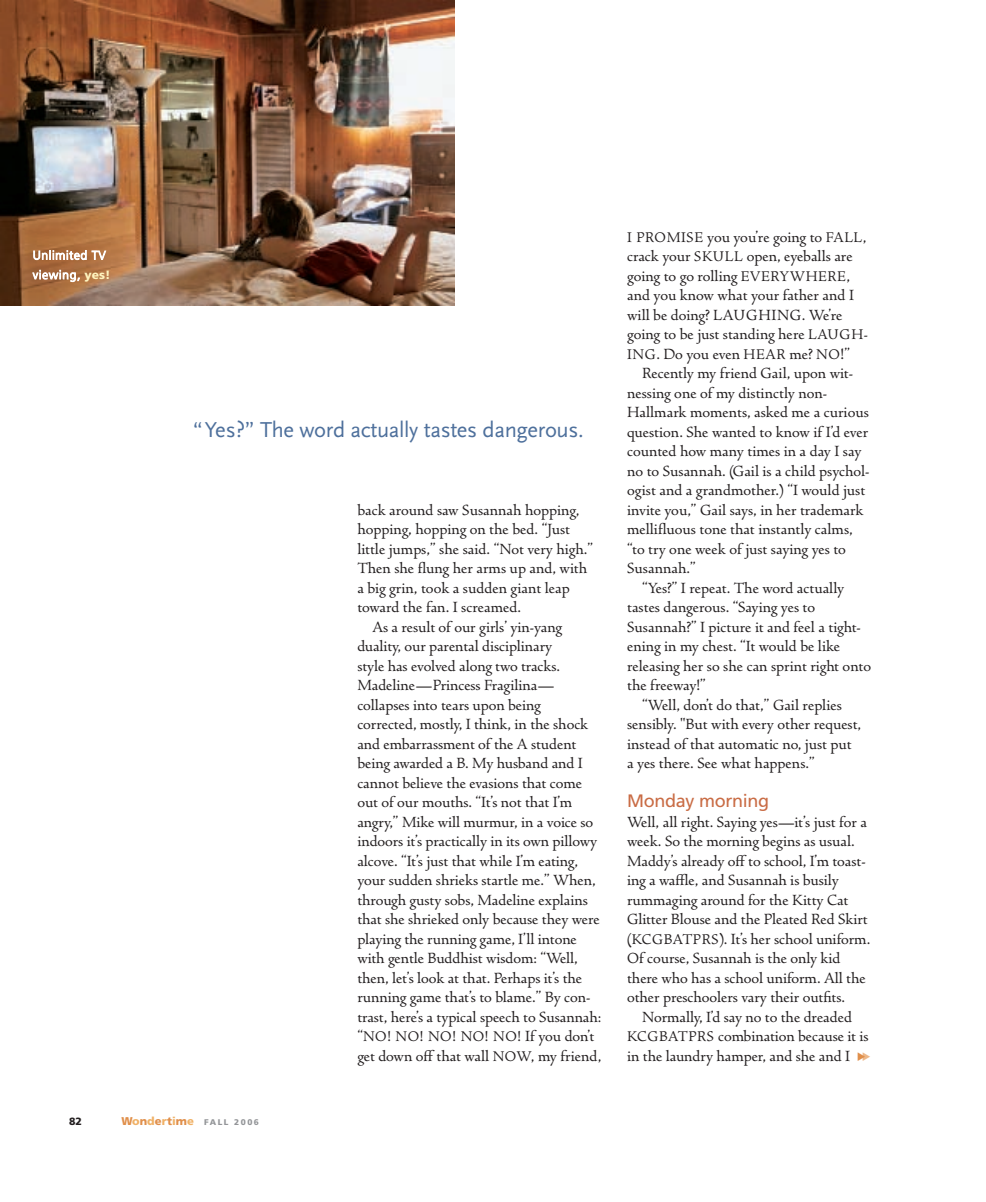
<style>
.page{position:relative;width:986px;height:1202px;background:#fff}
.page>*{position:absolute;margin:0;border:0;box-sizing:border-box;transform-origin:0 0}
.t1{font:22.5px "Scala Sans";letter-spacing:-.015em;color:#4e709c}
.t2{font:18px "Frutiger";letter-spacing:-.015em;color:#c96c45}
.t3{font:16.5px/19.5px "Spira";letter-spacing:-.005em;color:#231f20}
.t4{font:15.75px "Spira";letter-spacing:.04em;color:#231f20}
.t5{font:300 12px/19.5px "Frutiger";letter-spacing:.055em;color:#fff}
.t6{font:900 10.5px "Frutiger";color:#231f20}
.t7{font:900 8.25px "Frutiger";letter-spacing:.185em;color:#939598}
.s1{font-weight:900;color:#fef3be}
.s2{font-size:16.5px}
.s3{font-size:15.75px}
.s4{font-size:11.25px;color:#e08f4b}
.s5{font-size:11.25px;color:#f0b166}
</style>
<div class="page">
<img style="left:0;top:0;width:454px;height:305px">
<p class="t5" style="left:33px;top:246px;width:79px">Unlimited TV viewing, <span class="s1">yes!</span></p>
<h1 class="t1" style="left:193px;top:422px;width:392px">“Yes?” The word actually tastes dangerous.</h1>
<p class="t3" style="left:357px;top:499px;width:224px">back around saw Susannah hopping,</p>
<p class="t3" style="left:357px;top:519px;width:214px">hopping, hopping on the bed. “Just</p>
<p class="t3" style="left:357px;top:538px;width:237px">little jumps,” she said. “Not very high.”</p>
<p class="t3" style="left:357px;top:558px;width:231px">Then she flung her arms up and, with</p>
<p class="t3" style="left:357px;top:577px;width:214px">a big grin, took a sudden giant leap</p>
<p class="t3" style="left:357px;top:597px;width:165px">toward the fan. I screamed.</p>
<p class="t3" style="left:372px;top:616px;width:191px">As a result of our girls’ yin-yang</p>
<p class="t3" style="left:357px;top:636px;width:196px">duality, our parental disciplinary</p>
<p class="t3" style="left:357px;top:655px;width:204px">style has evolved along two tracks.</p>
<p class="t3" style="left:357px;top:675px;width:199px">Madeline—Princess Fragilina—</p>
<p class="t3" style="left:357px;top:694px;width:185px">collapses into tears upon being</p>
<p class="t3" style="left:357px;top:714px;width:232px">corrected, mostly, I think, in the shock</p>
<p class="t3" style="left:357px;top:733px;width:220px">and embarrassment of the A student</p>
<p class="t3" style="left:357px;top:753px;width:227px">being awarded a B. My husband and I</p>
<p class="t3" style="left:357px;top:772px;width:226px">cannot believe the evasions that come</p>
<p class="t3" style="left:357px;top:792px;width:216px">out of our mouths. “It’s not that I’m</p>
<p class="t3" style="left:357px;top:811px;width:237px">angry,” Mike will murmur, in a voice so</p>
<p class="t3" style="left:357px;top:831px;width:241px">indoors it’s practically in its own pillowy</p>
<p class="t3" style="left:357px;top:850px;width:222px">alcove. “It’s just that while I’m eating,</p>
<p class="t3" style="left:357px;top:870px;width:240px">your sudden shrieks startle me.” When,</p>
<p class="t3" style="left:357px;top:889px;width:232px">through gusty sobs, Madeline explains</p>
<p class="t3" style="left:357px;top:909px;width:244px">that she shrieked only because they were</p>
<p class="t3" style="left:357px;top:928px;width:221px">playing the running game, I’ll intone</p>
<p class="t3" style="left:357px;top:948px;width:222px">with gentle Buddhist wisdom: “Well,</p>
<p class="t3" style="left:357px;top:967px;width:226px">then, let’s look at that. Perhaps it’s the</p>
<p class="t3" style="left:357px;top:987px;width:234px">running game that’s to blame.” By con-</p>
<p class="t3" style="left:357px;top:1006px;width:246px">trast, here’s a typical speech to Susannah:</p>
<p class="t4" style="left:357px;top:1026px;width:238px"><span class="s2">“</span>NO! NO! NO! NO! NO! <span class="s2">If you don’t</span></p>
<p class="t3" style="left:357px;top:1045px;width:245px">get down o≠ that wall <span class="s3">NOW</span>, my friend,</p>
<p class="t6" style="left:69px;top:1117px;width:14px">82</p>
<p class="t7" style="left:122px;top:1119px;width:139px"><span class="s4">W</span><span class="s5">o</span><span class="s4">n</span><span class="s5">d</span><span class="s4">e</span><span class="s5">r</span><span class="s4">t</span><span class="s5">i</span><span class="s4">m</span><span class="s5">e</span> FALL 2006</p>
<p class="t3" style="left:627px;top:226px;width:242px"><span class="s3">I PROMISE</span> you you’re going to <span class="s3">FALL</span>, crack your <span class="s3">SKULL</span> open, eyeballs are going to go rolling <span class="s3">EVERYWHERE</span>, and you know what your father and I will be doing? LAUGHING. We’re going to be just standing here <span class="s3">LAUGH-<br>ING</span>. Do you even <span class="s3">HEAR</span> me? <span class="s3">NO</span>!”</p>
<p class="t3" style="left:642px;top:363px;width:212px">Recently my friend Gail, upon wit-</p>
<p class="t3" style="left:627px;top:382px;width:201px">nessing one of my distinctly non-</p>
<p class="t3" style="left:627px;top:402px;width:243px">Hallmark moments, asked me a curious</p>
<p class="t3" style="left:627px;top:421px;width:243px">question. She wanted to know if I’d ever</p>
<p class="t3" style="left:627px;top:441px;width:236px">counted how many times in a day I say</p>
<p class="t3" style="left:627px;top:460px;width:244px">no to Susannah. (Gail is a child psychol-</p>
<p class="t3" style="left:627px;top:480px;width:239px">ogist and a grandmother.) “I would just</p>
<p class="t3" style="left:627px;top:499px;width:238px">invite you,” Gail says, in her trademark</p>
<p class="t3" style="left:627px;top:519px;width:227px">mellifluous tone that instantly calms,</p>
<p class="t3" style="left:627px;top:538px;width:220px">“to try one week of just saying yes to</p>
<p class="t3" style="left:627px;top:558px;width:70px">Susannah.”</p>
<p class="t3" style="left:642px;top:577px;width:204px">“Yes?” I repeat. The word actually</p>
<p class="t3" style="left:627px;top:597px;width:190px">tastes dangerous. “Saying yes to</p>
<p class="t3" style="left:627px;top:616px;width:235px">Susannah?” I picture it and feel a tight-</p>
<p class="t3" style="left:627px;top:636px;width:214px">ening in my chest. “It would be like</p>
<p class="t3" style="left:627px;top:655px;width:245px">releasing her so she can sprint right onto</p>
<p class="t3" style="left:627px;top:675px;width:80px">the freeway!”</p>
<p class="t3" style="left:642px;top:694px;width:201px">“Well, don’t do that,” Gail replies</p>
<p class="t3" style="left:627px;top:714px;width:236px">sensibly. "But with every other request,</p>
<p class="t3" style="left:627px;top:733px;width:226px">instead of that automatic no, just put</p>
<p class="t3" style="left:627px;top:753px;width:189px">a yes there. See what happens.”</p>
<p class="t2" style="left:627px;top:794px;width:144px">Monday morning</p>
<p class="t3" style="left:627px;top:811px;width:245px">Well, all right. Saying yes—it’s just for a week. So the morning begins as usual.<br>Maddy’s already o≠ to school, I’m toast&shy;ing a wa±e, and Susannah is busily rummaging around for the Kitty Cat Glitter Blouse and the Pleated Red Skirt (<span class="s3">KCGBATPRS</span>). It’s her school uniform.<br>Of course, Susannah is the only kid there who has a school uniform. All the other preschoolers vary their outfits.</p>
<p class="t3" style="left:627px;top:1006px;width:243px;text-indent:15px">Normally, I’d say no to the dreaded<br><span class="s3">KCGBATPRS</span> combination because it is in the laundry hamper, and she and I</p>
</div>
